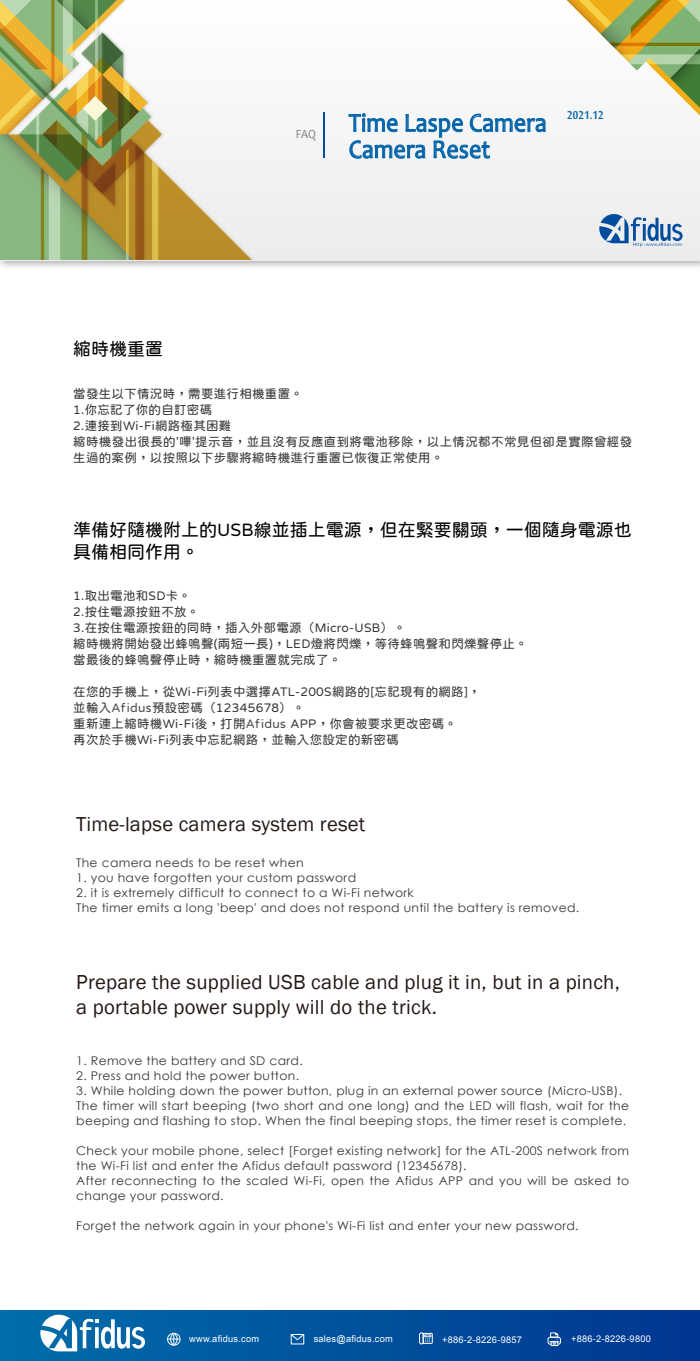
<style>
.page{position:relative;width:700px;height:1361px;background:#fff}
.page>*{position:absolute;margin:0;border:0;box-sizing:border-box;transform-origin:0 0}
.t1{font:26.4px/26.4px "Candara";letter-spacing:.01em;color:#0063aa;text-align:center;scale:.9 1}
.t2{font:20.8px/24.9px "Franklin Gothic";letter-spacing:.01em;color:#231815}
.t3{font:18px/21.6px "jf openhuninn 1.0";color:#000}
.t4{font:17.6px "Mool Boran";letter-spacing:.01em;color:#0063aa;scale:.9 1}
.t5{font:12.5px/16px "jf openhuninn 1.0";letter-spacing:.025em;color:#373838}
.t6{font:12px/15px "Century Gothic";letter-spacing:.025em;color:#373838}
.t7{font:9.3px "Arial";letter-spacing:.025em;color:#fff}
.s1{color:#4c4c4c}
</style>
<div class="page">
<div style="left:0;top:0;width:700px;height:260px;background:#f4f4f4"></div>
<svg style="left:599px;top:214px;width:84px;height:32px"></svg>
<svg style="left:0;top:0;width:253px;height:260px"></svg>
<svg style="left:567px;top:0;width:133px;height:116px"></svg>
<svg style="left:349px;top:113px;width:197px;height:45px"></svg>
<hr style="left:323px;top:112px;width:1px;height:46px;background:#004da0">
<div style="left:0;top:1310px;width:700px;height:50px;background:linear-gradient(to right,#0571ac,#003491)"></div>
<svg style="left:40px;top:1314px;width:105px;height:36px"></svg>
<div style="left:167px;top:1332px;width:13px;height:13px;border:1px solid #fff;border-radius:50%"></div>
<svg style="left:168px;top:1332px;width:12px;height:13px"></svg>
<svg style="left:290px;top:1333px;width:15px;height:7px"></svg>
<svg style="left:423px;top:1332px;width:10px;height:11px"></svg>
<div style="left:419px;top:1332px;width:5px;height:11px;border:1px solid #fff;border-radius:2px"></div>
<svg style="left:547px;top:1331px;width:14px;height:14px"></svg>
<h1 class="t1" style="left:296px;top:109px;width:280px"><sub>FAQ</sub> Time Laspe Camera<br>Camera Reset</h1>
<h3 class="t4" style="left:567px;top:102px;width:42px">2021.12</h3>
<h3 class="t3" style="left:73px;top:338px;width:92px">縮時機重置</h3>
<p class="t5" style="left:73px;top:385px;width:561px">當發生以下情況時，需要進行相機重置。<br>1.你忘記了你的自訂密碼<br>2.連接到Wi-Fi網路極其困難<br>縮時機發出很長的'嗶'提示音，並且沒有反應直到將電池移除，以上情況都不常見但卻是實際曾經發生過的案例，以按照以下步驟將縮時機進行重置已恢復正常使用。</p>
<h3 class="t3" style="left:73px;top:518px;width:560px">準備好隨機附上的USB線並插上電源，但在緊要關頭，一個隨身電源也具備相同作用。</h3>
<p class="t5" style="left:73px;top:587px;width:456px">1.取出電池和SD卡。<br>2.按住電源按鈕不放。<br>3.在按住電源按鈕的同時，插入外部電源（Micro-USB）。<br>縮時機將開始發出蜂鳴聲(兩短一長)，LED燈將閃爍，等待蜂鳴聲和閃爍聲停止。當最後的蜂鳴聲停止時，縮時機重置就完成了。</p>
<p class="t5" style="left:73px;top:683px;width:409px">在您的手機上，從Wi-Fi列表中選擇ATL-200S網路的[忘記現有的網路]，並輸入<span class="s1">Afidus</span>預設密碼（12345678）。<br>重新連上縮時機Wi-Fi後，打開<span class="s1">Afidus</span> APP，你會被要求更改密碼。<br>再次於手機Wi-Fi列表中忘記網路，並輸入您設定的新密碼</p>
<h2 class="t2" style="left:76px;top:812px;width:291px">Time-lapse camera system reset</h2>
<p class="t6" style="left:76px;top:854px;width:229px">The camera needs to be reset when</p>
<p class="t6" style="left:76px;top:869px;width:281px">1. you have forgotten your custom password</p>
<p class="t6" style="left:76px;top:884px;width:505px">2. it is extremely difficult to connect to a Wi-Fi network<br>The timer emits a long 'beep' and does not respond until the battery is removed.</p>
<h2 class="t2" style="left:76px;top:969px;width:545px">Prepare the supplied USB cable and plug it in, but in a pinch, a portable power supply will do the trick.</h2>
<p class="t6" style="left:76px;top:1052px;width:228px">1. Remove the battery and SD card.</p>
<p class="t6" style="left:76px;top:1067px;width:224px">2. Press and hold the power button.</p>
<p class="t6" style="left:76px;top:1082px;width:554px">3. While holding down the power button, plug in an external power source (Micro-USB).<br>The timer will start beeping (two short and one long) and the LED will flash, wait for the beeping and flashing to stop. When the final beeping stops, the timer reset is complete.</p>
<p class="t6" style="left:76px;top:1142px;width:555px">Check your mobile phone, select [Forget existing network] for the ATL-200S network from the Wi-Fi list and enter the Afidus default password (12345678).<br>After reconnecting to the scaled Wi-Fi, open the Afidus APP and you will be asked to change your password.</p>
<p class="t6" style="left:76px;top:1217px;width:504px">Forget the network again in your phone's Wi-Fi list and enter your new password.</p>
<p class="t7" style="left:189px;top:1331px;width:71px">www.afidus.com</p>
<p class="t7" style="left:314px;top:1331px;width:81px">sales@afidus.com</p>
<p class="t7" style="left:442px;top:1332px;width:81px">+886-2-8226-9857</p>
<p class="t7" style="left:571px;top:1331px;width:81px">+886-2-8226-9800</p>
</div>
